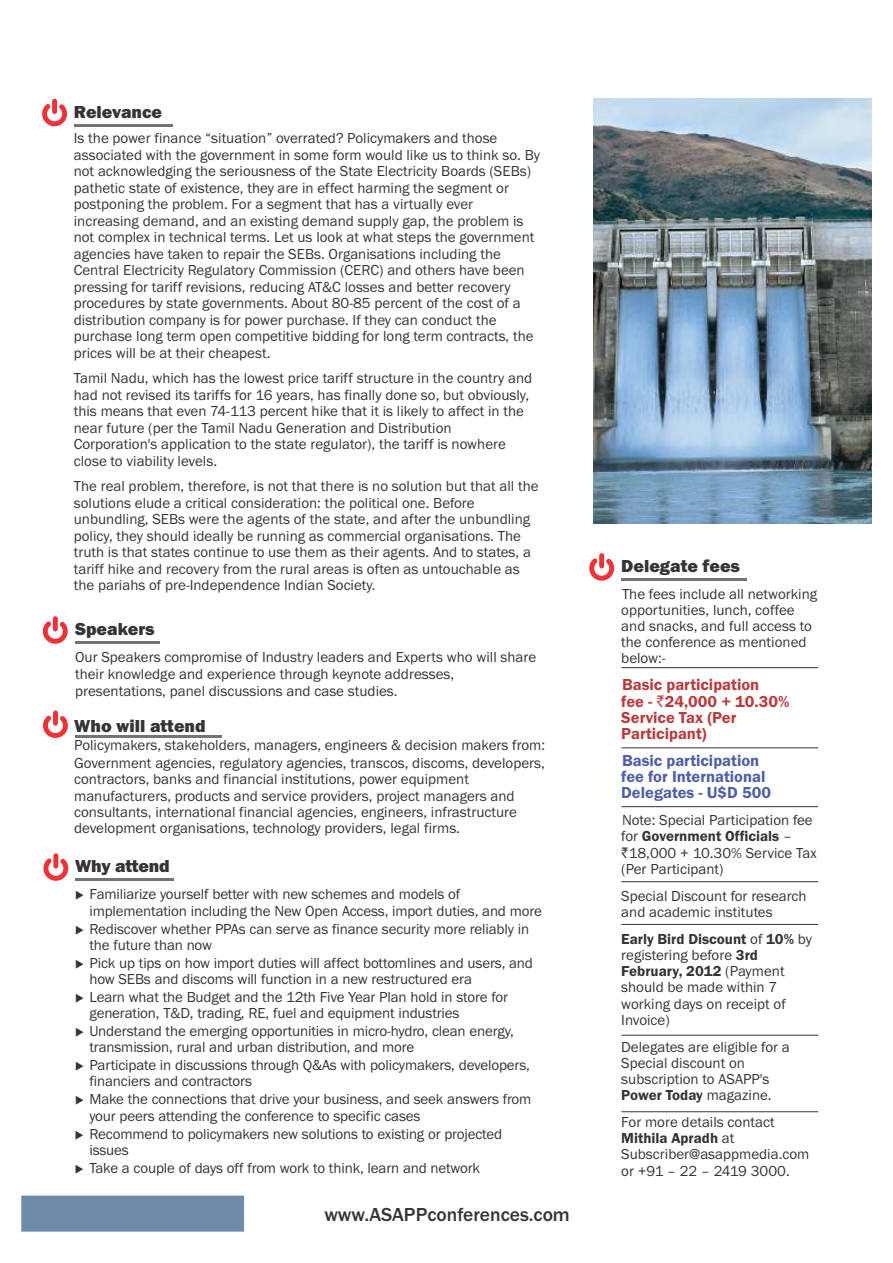
<style>
.page{position:relative;width:893px;height:1263px;background:#fff}
.page>*{position:absolute;margin:0;border:0;box-sizing:border-box;transform-origin:0 0}
.t1{font:500 19.5px "Franklin Gothic";color:#383336}
.t2{font:800 18px "Franklin Gothic";color:#383336}
.t3{font:600 16.5px/16.2px "Franklin Gothic";color:#ba3b3d}
.t4{font:600 16.5px/16.2px "Franklin Gothic";color:#4f5ea8}
.t5{font:15px/16.2px "Franklin Gothic";color:#383336}
.s1{font-family:"Rupee";font-weight:400}
.s2{font-weight:600}
.s3{font-family:"Rupee"}
</style>
<div class="page">
<div style="left:21px;top:1195px;width:223px;height:36px;background:#708aab"></div>
<img style="left:594px;top:99px;width:278px;height:425px">
<hr style="left:621px;top:667px;width:197px;height:1px;background:#383336">
<hr style="left:621px;top:747px;width:197px;height:1px;background:#383336">
<hr style="left:621px;top:806px;width:197px;height:1px;background:#383336">
<hr style="left:621px;top:881px;width:197px;height:1px;background:#383336">
<hr style="left:621px;top:924px;width:197px;height:1px;background:#383336">
<hr style="left:621px;top:1035px;width:197px;height:1px;background:#383336">
<hr style="left:621px;top:1111px;width:197px;height:1px;background:#383336">
<svg style="left:43px;top:616px;width:25px;height:28px"></svg>
<hr style="left:75px;top:641px;width:85px;height:3px;background:#737375">
<svg style="left:43px;top:710px;width:25px;height:28px"></svg>
<hr style="left:75px;top:735px;width:147px;height:3px;background:#737375">
<svg style="left:43px;top:853px;width:25px;height:28px"></svg>
<hr style="left:75px;top:878px;width:99px;height:3px;background:#737375">
<svg style="left:589px;top:553px;width:25px;height:28px"></svg>
<hr style="left:621px;top:578px;width:126px;height:3px;background:#737375">
<svg style="left:42px;top:99px;width:25px;height:27px"></svg>
<hr style="left:74px;top:124px;width:99px;height:2px;background:#737375">
<p class="t2" style="left:74px;top:105px;width:90px">Relevance</p>
<p class="t5" style="left:74px;top:131px;width:468px">Is the power finance “situation” overrated? Policymakers and those associated with the government in some form would like us to think so. By not acknowledging the seriousness of the State Electricity Boards (SEBs) pathetic state of existence, they are in effect harming the segment or postponing the problem. For a segment that has a virtually ever increasing demand, and an existing demand supply gap, the problem is not complex in technical terms. Let us look at what steps the government agencies have taken to repair the SEBs. Organisations including the Central Electricity Regulatory Commission (CERC) and others have been pressing for tariff revisions, reducing AT&amp;C losses and better recovery procedures by state governments. About 80-85 percent of the cost of a distribution company is for power purchase. If they can conduct the purchase long term open competitive bidding for long term contracts, the prices will be at their cheapest.</p>
<p class="t5" style="left:74px;top:371px;width:460px">Tamil Nadu, which has the lowest price tariff structure in the country and had not revised its tariffs for 16 years, has finally done so, but obviously, this means that even 74-113 percent hike that it is likely to affect in the near future (per the Tamil Nadu Generation and Distribution Corporation's application to the state regulator), the tariff is nowhere close to viability levels.</p>
<p class="t5" style="left:74px;top:479px;width:466px">The real problem, therefore, is not that there is no solution but that all the solutions elude a critical consideration: the political one. Before unbundling, SEBs were the agents of the state, and after the unbundling policy, they should ideally be running as commercial organisations. The truth is that states continue to use them as their agents. And to states, a tariff hike and recovery from the rural areas is often as untouchable as the pariahs of pre-Independence Indian Society.</p>
<p class="t2" style="left:75px;top:622px;width:81px">Speakers</p>
<p class="t5" style="left:75px;top:649px;width:463px;line-height:17px">Our Speakers compromise of Industry leaders and Experts who will share their knowledge and experience through keynote addresses, presentations, panel discussions and case studies.</p>
<p class="t2" style="left:74px;top:720px;width:133px">Who will attend</p>
<p class="t5" style="left:74px;top:737px;width:472px;line-height:18px">Policymakers, stakeholders, managers, engineers &amp; decision makers from:<br>Government agencies, regulatory agencies, transcos, discoms, developers,</p>
<p class="t5" style="left:74px;top:772px;width:444px">contractors, banks and financial institutions, power equipment manufacturers, products and service providers, project managers and consultants, international financial agencies, engineers, infrastructure development organisations, technology providers, legal firms.</p>
<p class="t2" style="left:75px;top:860px;width:96px">Why attend</p>
<p class="t5" style="left:90px;top:887px;width:454px;text-indent:-14px">◆ Familiarize yourself better with new schemes and models of implementation including the New Open Access, import duties, and more</p>
<p class="t5" style="left:89px;top:921px;width:441px;text-indent:-14px">◆ Rediscover whether PPAs can serve as finance security more reliably in the future than now</p>
<p class="t5" style="left:89px;top:956px;width:445px;text-indent:-14px">◆ Pick up tips on how import duties will affect bottomlines and users, and how SEBs and discoms will function in a new restructured era</p>
<p class="t5" style="left:89px;top:990px;width:420px;text-indent:-14px">◆ Learn what the Budget and the 12th Five Year Plan hold in store for generation, T&amp;D, trading, RE, fuel and equipment industries</p>
<p class="t5" style="left:89px;top:1024px;width:426px;text-indent:-14px">◆ Understand the emerging opportunities in micro-hydro, clean energy, transmission, rural and urban distribution, and more</p>
<p class="t5" style="left:89px;top:1058px;width:442px;text-indent:-14px">◆ Participate in discussions through Q&amp;As with policymakers, developers, financiers and contractors</p>
<p class="t5" style="left:89px;top:1092px;width:443px;text-indent:-14px">◆ Make the connections that drive your business, and seek answers from your peers attending the conference to specific cases</p>
<p class="t5" style="left:89px;top:1126px;width:414px;text-indent:-14px">◆ Recommend to policymakers new solutions to existing or projected issues</p>
<p class="t5" style="left:75px;top:1161px;width:407px">◆ Take a couple of days off from work to think, learn and network</p>
<h1 class="t1" style="left:324px;top:1207px;width:247px">www.ASAPPconferences.com</h1>
<p class="t2" style="left:621px;top:559px;width:120px">Delegate fees</p>
<p class="t5" style="left:621px;top:587px;width:197px">The fees include all networking opportunities, lunch, coffee and snacks, and full access to the conference as mentioned below:-</p>
<p class="t3" style="left:621px;top:678px;width:170px">Basic participation<br>fee - <span class="s1">`</span>24,000 + 10.30%<br>Service Tax (Per<br>Participant)</p>
<p class="t4" style="left:621px;top:754px;width:151px">Basic participation fee for International<br>Delegates - U$D 500</p>
<p class="t5" style="left:621px;top:813px;width:197px">Note: Special Participation fee for <span class="s2">Government Officials</span> – <span class="s3">`</span>18,000 + 10.30% Service Tax (Per Participant)</p>
<p class="t5" style="left:621px;top:889px;width:187px">Special Discount for research and academic institutes</p>
<p class="t5" style="left:621px;top:932px;width:192px"><span class="s2">Early Bird Discount</span> of <span class="s2">10%</span> by registering before <span class="s2">3rd<br>February, 2012</span> (Payment should be made within 7 working days on receipt of<br>Invoice)</p>
<p class="t5" style="left:621px;top:1040px;width:170px">Delegates are eligible for a<br>Special discount on subscription to ASAPP's<br><span class="s2">Power Today</span> magazine.</p>
<p class="t5" style="left:621px;top:1115px;width:190px">For more details contact<br><span class="s2">Mithila Apradh</span> at<br>Subscriber@asappmedia.com or +91 – 22 – 2419 3000.</p>
</div>
